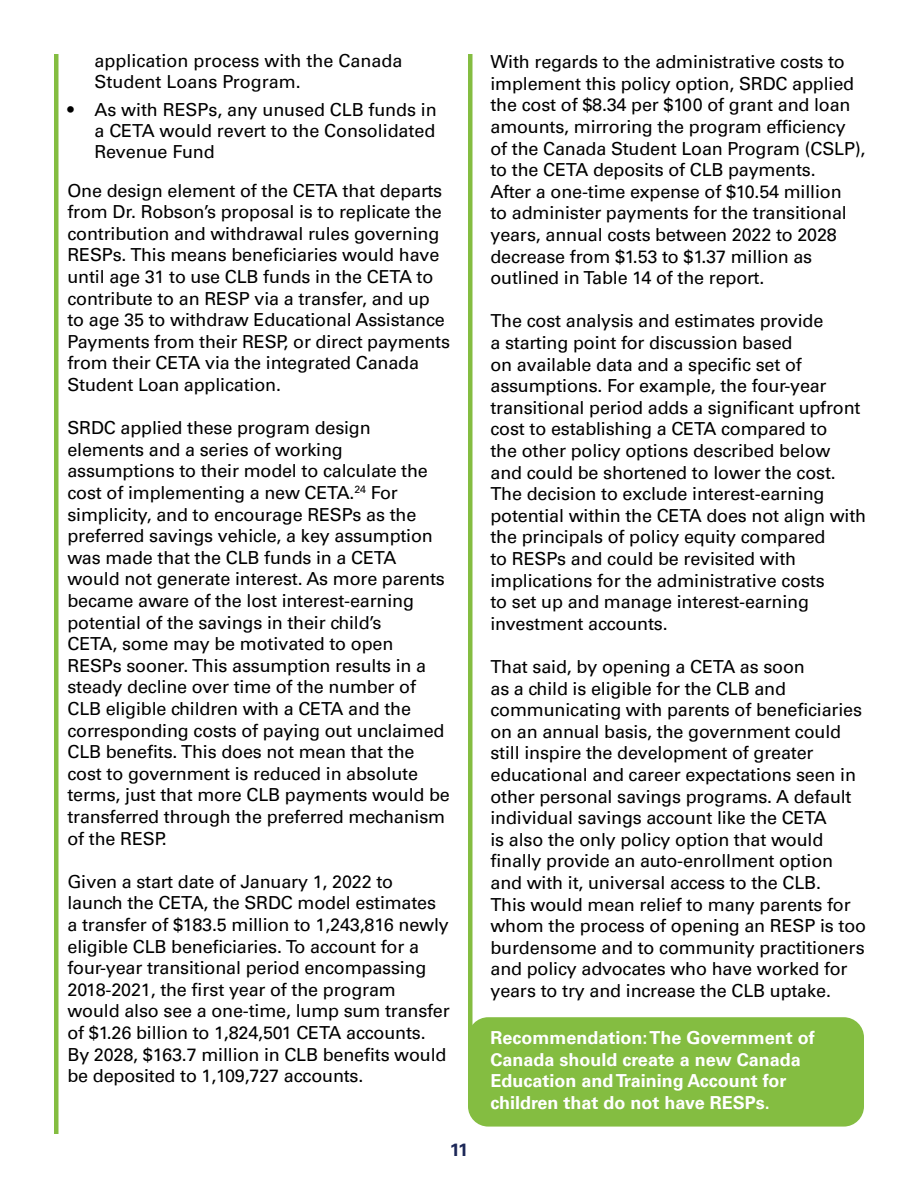
<style>
.page{position:relative;width:918px;height:1188px;background:#fff}
.page>*{position:absolute;margin:0;border:0;box-sizing:border-box;transform-origin:0 0}
.t1{font:18px/21.6px "Univers LT Pro 55 Roman";letter-spacing:-.01em;color:#000}
.t2{font:700 18px/21.6px "Univers LT Pro 65";color:#fff}
.t3{font:700 18px "Univers LT Pro 65";color:#1d2858}
</style>
<div class="page">
<div style="left:470px;top:1019px;width:392px;height:105px;background:#84bd41;border-radius:18px"></div>
<div style="left:468px;top:1017px;width:396px;height:110px;border:4px solid #84bd41;border-radius:18px"></div>
<hr style="left:54px;top:54px;width:4px;height:1080px;background:#84bd41">
<hr style="left:468px;top:54px;width:4px;height:1050px;background:#84bd41">
<p class="t1" style="left:95px;top:49px;width:310px;line-height:21px">application process with the Canada<br>Student Loans Program.</p>
<p class="t1" style="left:95px;top:98px;width:344px;line-height:21px;text-align:justify;text-indent:-27px">• As with RESPs, any unused CLB funds in a CETA would revert to the Consolidated Revenue Fund</p>
<p class="t1" style="left:68px;top:179px;width:384px">One design element of the CETA that departs from Dr. Robson’s proposal is to replicate the contribution and withdrawal rules governing RESPs. This means beneficiaries would have until age 31 to use CLB funds in the CETA to contribute to an RESP via a transfer, and up to age 35 to withdraw Educational Assistance Payments from their RESP, or direct payments from their CETA via the integrated Canada Student Loan application.</p>
<p class="t1" style="left:68px;top:416px;width:384px">SRDC applied these program design elements and a series of working assumptions to their model to calculate the cost of implementing a new CETA.<sup>24</sup> For simplicity, and to encourage RESPs as the preferred savings vehicle, a key assumption was made that the CLB funds in a CETA would not generate interest. As more parents became aware of the lost interest-earning potential of the savings in their child’s<br>CETA, some may be motivated to open RESPs sooner. This assumption results in a steady decline over time of the number of CLB eligible children with a CETA and the corresponding costs of paying out unclaimed CLB benefits. This does not mean that the cost to government is reduced in absolute terms, just that more CLB payments would be transferred through the preferred mechanism of the RESP.</p>
<p class="t1" style="left:68px;top:870px;width:384px">Given a start date of January 1, 2022 to launch the CETA, the SRDC model estimates a transfer of $183.5 million to 1,243,816 newly eligible CLB beneficiaries. To account for a four-year transitional period encompassing 2018-2021, the first year of the program would also see a one-time, lump sum transfer of $1.26 billion to 1,824,501 CETA accounts.<br>By 2028, $163.7 million in CLB benefits would be deposited to 1,109,727 accounts.</p>
<p class="t3" style="left:450px;top:1137px;width:20px">11</p>
<p class="t1" style="left:491px;top:50px;width:377px">With regards to the administrative costs to implement this policy option, SRDC applied the cost of $8.34 per $100 of grant and loan amounts, mirroring the program efficiency of the Canada Student Loan Program (CSLP), to the CETA deposits of CLB payments.<br>After a one-time expense of $10.54 million<br>to administer payments for the transitional years, annual costs between 2022 to 2028 decrease from $1.53 to $1.37 million as outlined in Table 14 of the report.</p>
<p class="t1" style="left:491px;top:309px;width:377px">The cost analysis and estimates provide<br>a starting point for discussion based<br>on available data and a specific set of assumptions. For example, the four-year transitional period adds a significant upfront cost to establishing a CETA compared to<br>the other policy options described below and could be shortened to lower the cost.<br>The decision to exclude interest-earning potential within the CETA does not align with the principals of policy equity compared<br>to RESPs and could be revisited with implications for the administrative costs<br>to set up and manage interest-earning investment accounts.</p>
<p class="t1" style="left:491px;top:655px;width:377px">That said, by opening a CETA as soon<br>as a child is eligible for the CLB and communicating with parents of beneficiaries on an annual basis, the government could still inspire the development of greater educational and career expectations seen in other personal savings programs. A default individual savings account like the CETA<br>is also the only policy option that would finally provide an auto-enrollment option and with it, universal access to the CLB.<br>This would mean relief to many parents for whom the process of opening an RESP is too burdensome and to community practitioners and policy advocates who have worked for years to try and increase the CLB uptake.</p>
<p class="t2" style="left:491px;top:1026px;width:326px">Recommendation: The Government of Canada should create a new Canada Education and Training Account for children that do not have RESPs.</p>
</div>
